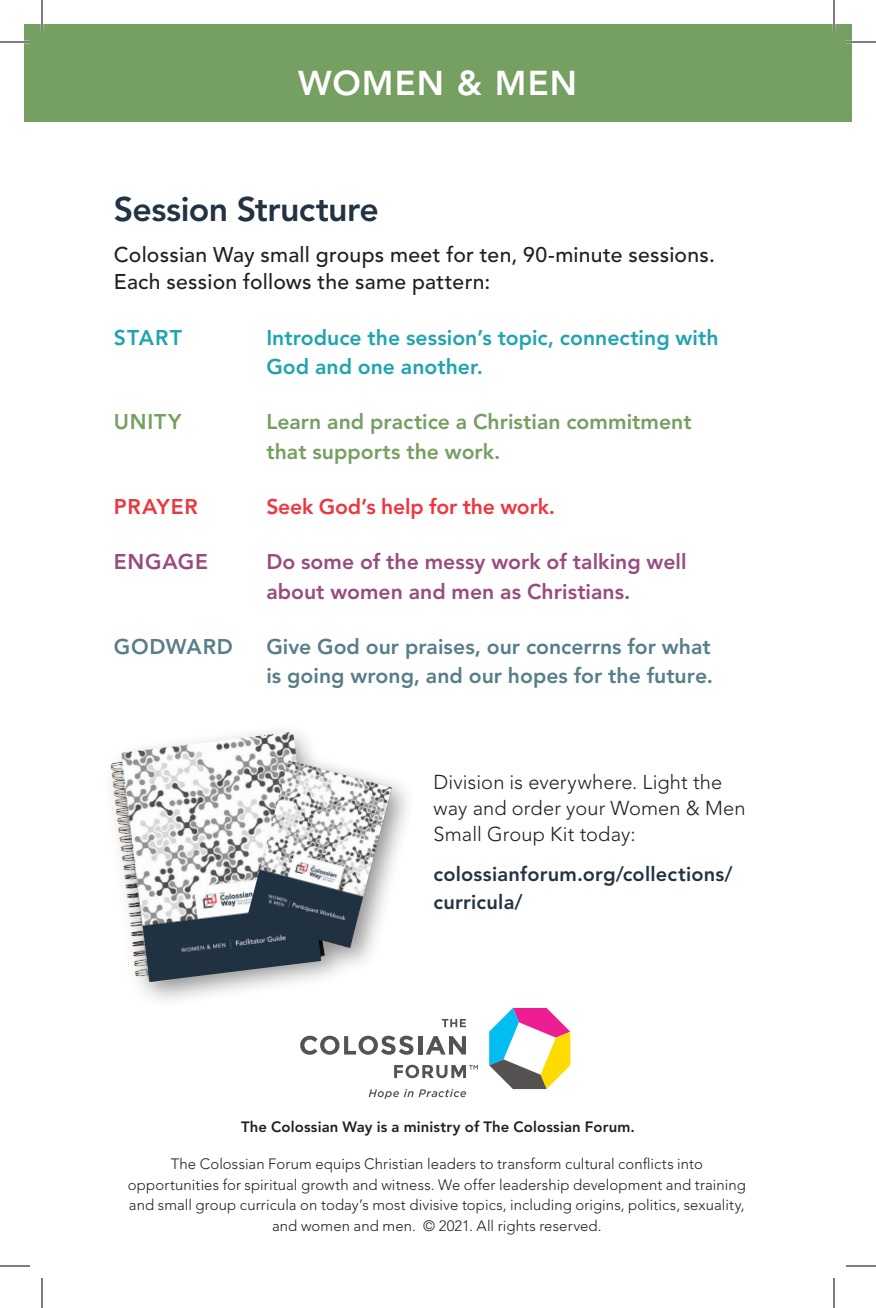
<style>
.page{position:relative;width:876px;height:1308px;background:#fff}
.page>*{position:absolute;margin:0;border:0;box-sizing:border-box;transform-origin:0 0}
.t1{font:800 34.2px "Avenir LT Std";letter-spacing:.03em;color:#fff}
.t2{font:800 33.8px "Avenir LT Std";letter-spacing:-.02em;color:#234}
.t3{font:500 21.2px/27.6px "Avenir LT Std";letter-spacing:.01em;color:#231f20}
.t4{font:800 21.2px/29.6px "Avenir LT Std";color:#577e89}
.t5{font:800 21.2px/29.6px "Avenir LT Std";color:#994b80}
.t6{font:800 21.2px/29.6px "Avenir LT Std";color:#1fa4b0}
.t7{font:800 21.2px/29.6px "Avenir LT Std";color:#769f62}
.t8{font:800 21.2px "Avenir LT Std";letter-spacing:-.01em;color:#ee3640}
.t9{font:800 21.2px "Avenir LT Std";letter-spacing:.035em;color:#577e89}
.t10{font:300 20px/26px "Avenir LT Std";letter-spacing:.005em;color:#231f20}
.t11{font:800 20px/28px "Avenir LT Std";letter-spacing:.01em;color:#234}
.t12{font:300 15px/20.6px "Avenir LT Std";letter-spacing:.005em;color:#231f20;text-align:center}
.t13{font:800 15px "Avenir LT Std";letter-spacing:.01em;color:#231f20}
</style>
<div class="page">
<div style="left:24px;top:24px;width:828px;height:98px;background:#769f62"></div>
<svg style="left:489px;top:1008px;width:81px;height:81px"></svg>
<svg style="left:300px;top:1036px;width:113px;height:19px"></svg>
<hr style="left:418px;top:1036px;width:4px;height:19px;background:#555252">
<svg style="left:426px;top:1036px;width:40px;height:19px"></svg>
<svg style="left:394px;top:1065px;width:84px;height:13px"></svg>
<svg style="left:448px;top:1019px;width:18px;height:8px"></svg>
<svg style="left:369px;top:1089px;width:97px;height:10px"></svg>
<img style="left:110px;top:731px;width:338px;height:297px">
<img style="left:121px;top:732px;width:200px;height:250px">
<img style="left:246px;top:760px;width:146px;height:187px">
<hr style="left:0;top:41px;width:30px;height:2px;background:#fff">
<hr style="left:846px;top:41px;width:30px;height:2px;background:#fff">
<hr style="left:41px;top:0;width:2px;height:30px;background:#fff">
<hr style="left:833px;top:0;width:2px;height:30px;background:#fff">
<hr style="left:0;top:42px;width:30px;height:1px;background:#000">
<hr style="left:846px;top:42px;width:30px;height:1px;background:#000">
<hr style="left:0;top:1266px;width:30px;height:1px;background:#000">
<hr style="left:846px;top:1266px;width:30px;height:1px;background:#000">
<hr style="left:42px;top:0;width:1px;height:30px;background:#000">
<hr style="left:42px;top:1278px;width:1px;height:30px;background:#000">
<hr style="left:834px;top:0;width:1px;height:30px;background:#000">
<hr style="left:834px;top:1278px;width:1px;height:30px;background:#000">
<h1 class="t1" style="left:298px;top:63px;width:280px">WOMEN &amp; MEN</h1>
<h2 class="t2" style="left:114px;top:189px;width:267px">Session Structure</h2>
<h3 class="t3" style="left:114px;top:241px;width:603px">Colossian Way small groups meet for ten, 90-minute sessions.<br>Each session follows the same pattern:</h3>
<h3 class="t6" style="left:114px;top:322px;width:70px">START</h3>
<h3 class="t6" style="left:266px;top:322px;width:454px">Introduce the session’s topic, connecting with<br>God and one another.</h3>
<h3 class="t7" style="left:114px;top:407px;width:69px">UNITY</h3>
<h3 class="t7" style="left:266px;top:407px;width:427px">Learn and practice a Christian commitment that supports the work.</h3>
<h3 class="t8" style="left:114px;top:494px;width:86px">PRAYER</h3>
<h3 class="t8" style="left:266px;top:494px;width:290px">Seek God’s help for the work.</h3>
<h3 class="t5" style="left:114px;top:547px;width:96px">ENGAGE</h3>
<h3 class="t5" style="left:266px;top:547px;width:422px">Do some of the messy work of talking well about women and men as Christians.</h3>
<h3 class="t9" style="left:114px;top:634px;width:121px">GODWARD</h3>
<h3 class="t4" style="left:266px;top:632px;width:448px">Give God our praises, our concerrns for what is going wrong, and our hopes for the future.</h3>
<h3 class="t10" style="left:434px;top:769px;width:313px">Division is everywhere. Light the way and order your Women &amp; Men<br>Small Group Kit today:</h3>
<h3 class="t11" style="left:434px;top:860px;width:300px">colossianforum.org/collections/ curricula/</h3>
<p class="t13" style="left:241px;top:1118px;width:395px">The Colossian Way is a ministry of The Colossian Forum.</p>
<p class="t12" style="left:128px;top:1154px;width:620px">The Colossian Forum equips Christian leaders to transform cultural conflicts into opportunities for spiritual growth and witness. We offer leadership development and training and small group curricula on today’s most divisive topics, including origins, politics, sexuality, and women and men. © 2021. All rights reserved.</p>
</div>
